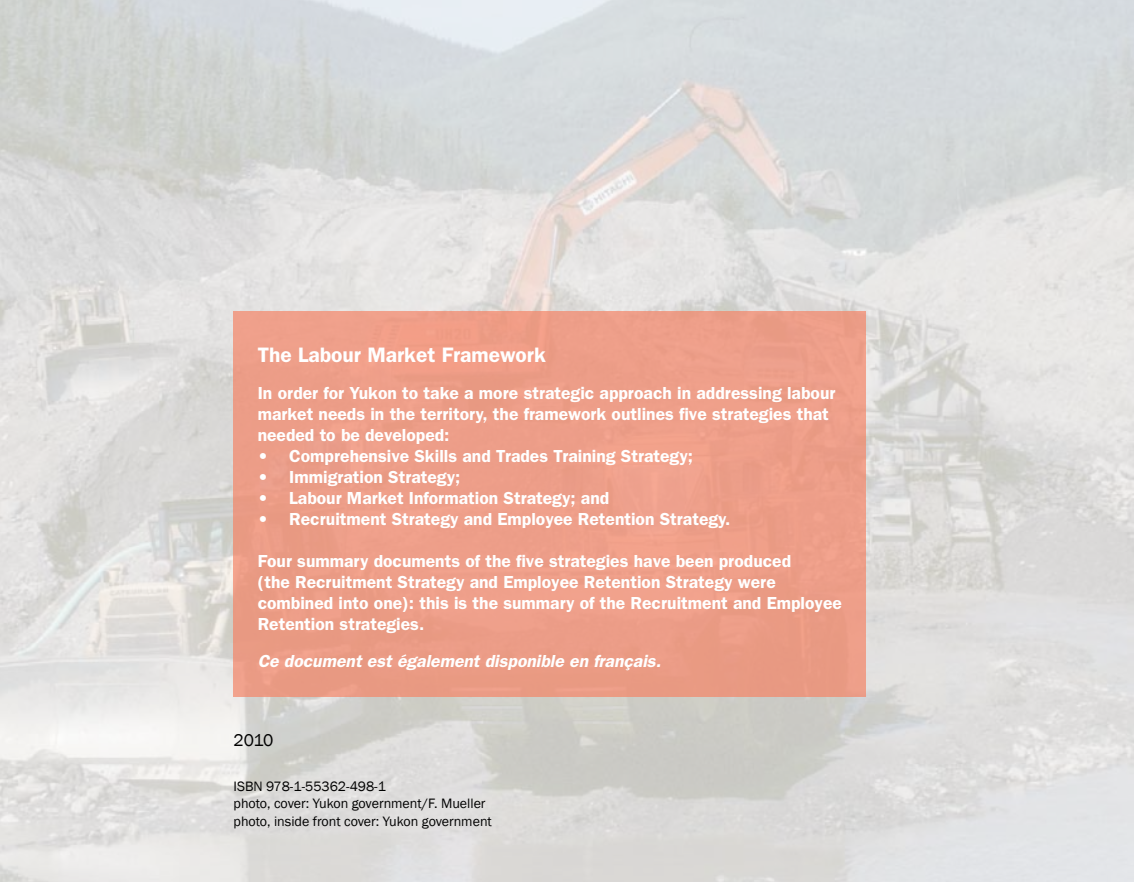
<style>
.page{position:relative;width:1134px;height:882px;background:#fff}
.page>*{position:absolute;margin:0;border:0;box-sizing:border-box;transform-origin:0 0}
.t1{font:600 21px "Franklin Gothic";color:#fff}
.t2{font:600 17.5px/21px "Franklin Gothic";color:#fff}
.t3{font:italic 600 17.5px "Franklin Gothic";color:#fff}
.t4{font:17.5px "Franklin Gothic";color:#000}
.t5{font:14px/17.5px "Franklin Gothic";color:#000}
</style>
<div class="page">
<div style="left:234px;top:312px;width:632px;height:385px;background:#ed9d88"></div>
<p class="t1" style="left:258px;top:343px;width:290px">The Labour Market Framework</p>
<p class="t2" style="left:258px;top:382px;width:579px">In order for Yukon to take a more strategic approach in addressing labour market needs in the territory, the framework outlines five strategies that needed to be developed:</p>
<p class="t2" style="left:258px;top:445px;width:437px">• Comprehensive Skills and Trades Training Strategy;</p>
<p class="t2" style="left:258px;top:466px;width:204px">• Immigration Strategy;</p>
<p class="t2" style="left:258px;top:487px;width:353px">• Labour Market Information Strategy; and</p>
<p class="t2" style="left:258px;top:508px;width:474px">• Recruitment Strategy and Employee Retention Strategy.</p>
<p class="t2" style="left:258px;top:550px;width:586px">Four summary documents of the five strategies have been produced<br>(the Recruitment Strategy and Employee Retention Strategy were combined into one): this is the summary of the Recruitment and Employee Retention strategies.</p>
<p class="t3" style="left:258px;top:650px;width:405px">Ce document est également disponible en français.</p>
<p class="t4" style="left:234px;top:729px;width:41px">2010</p>
<p class="t5" style="left:234px;top:778px;width:260px">ISBN 978-1-55362-498-1<br>photo, cover: Yukon government/F. Mueller photo, inside front cover: Yukon government</p>
</div>
